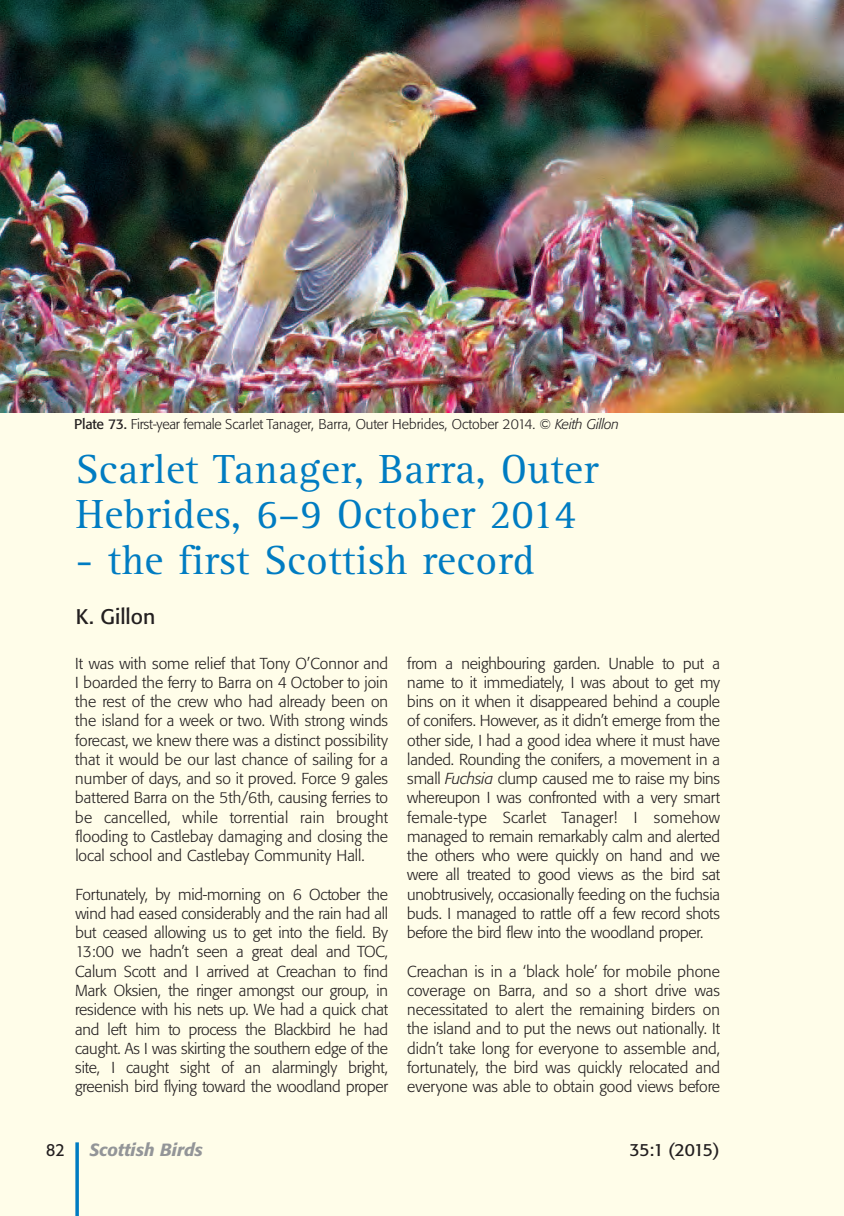
<style>
.page{position:relative;width:844px;height:1216px;background:#fff}
.page>*{position:absolute;margin:0;border:0;box-sizing:border-box;transform-origin:0 0}
.t1{font:42px/45.5px "AT Rotis Serif";letter-spacing:.01em;color:#007cc2}
.t2{font:21px "Formata BQ";color:#231f20}
.t3{font:italic 500 17.5px "Formata BQ";color:#939598}
.t4{font:17.5px "Formata BQ";letter-spacing:-.03em;color:#231f20}
.t5{font:17.5px "Formata BQ";letter-spacing:-.03em;color:#231f20;scale:.9 1}
.t6{font:300 15.75px/19.2px "Formata BQ";letter-spacing:-.01em;color:#231f20;text-align:justify}
.t7{font:300 14px "Formata BQ";color:#231f20}
.s1{font-weight:400}
.s2{font-style:italic}
</style>
<div class="page">
<div style="left:0;top:0;width:843px;height:1215px;background:#fffde9"></div>
<svg style="left:75px;top:1142px;width:4px;height:73px"></svg>
<img style="left:0;top:0;width:843px;height:412px">
<p class="t7" style="left:74px;top:418px;width:546px"><span class="s1">Plate 73.</span> First-year female Scarlet Tanager, Barra, Outer Hebrides, October 2014. © <span class="s2">Keith Gillon</span></p>
<h1 class="t1" style="left:76px;top:450px;width:523px">Scarlet Tanager, Barra, Outer<br>Hebrides, 6–9 October 2014</h1>
<h1 class="t1" style="left:76px;top:541px;width:460px">- the first Scottish record</h1>
<h2 class="t2" style="left:76px;top:608px;width:81px">K. Gillon</h2>
<p class="t6" style="left:75px;top:654px;width:314px">It was with some relief that Tony O’Connor and I boarded the ferry to Barra on 4 October to join the rest of the crew who had already been on the island for a week or two. With strong winds forecast, we knew there was a distinct possibility that it would be our last chance of sailing for a number of days, and so it proved. Force 9 gales battered Barra on the 5th/6th, causing ferries to be cancelled, while torrential rain brought flooding to Castlebay damaging and closing the local school and Castlebay Community Hall.</p>
<p class="t6" style="left:75px;top:885px;width:314px">Fortunately, by mid-morning on 6 October the wind had eased considerably and the rain had all but ceased allowing us to get into the field. By 13:00 we hadn’t seen a great deal and TOC, Calum Scott and I arrived at Creachan to find Mark Oksien, the ringer amongst our group, in residence with his nets up. We had a quick chat and left him to process the Blackbird he had caught. As I was skirting the southern edge of the site, I caught sight of an alarmingly bright, greenish bird flying toward the woodland proper</p>
<p class="t6" style="left:407px;top:654px;width:314px">from a neighbouring garden. Unable to put a name to it immediately, I was about to get my bins on it when it disappeared behind a couple of conifers. However, as it didn’t emerge from the other side, I had a good idea where it must have landed. Rounding the conifers, a movement in a small <span class="s2">Fuchsia</span> clump caused me to raise my bins whereupon I was confronted with a very smart female-type Scarlet Tanager! I somehow managed to remain remarkably calm and alerted the others who were quickly on hand and we were all treated to good views as the bird sat unobtrusively, occasionally feeding on the fuchsia buds. I managed to rattle off a few record shots before the bird flew into the woodland proper.</p>
<p class="t6" style="left:407px;top:962px;width:314px">Creachan is in a ‘black hole’ for mobile phone coverage on Barra, and so a short drive was necessitated to alert the remaining birders on the island and to put the news out nationally. It didn’t take long for everyone to assemble and, fortunately, the bird was quickly relocated and everyone was able to obtain good views before</p>
<p class="t5" style="left:46px;top:1142px;width:22px">82</p>
<p class="t3" style="left:89px;top:1142px;width:115px">Scottish Birds</p>
<p class="t4" style="left:629px;top:1141px;width:92px">35:1 (2015)</p>
</div>
